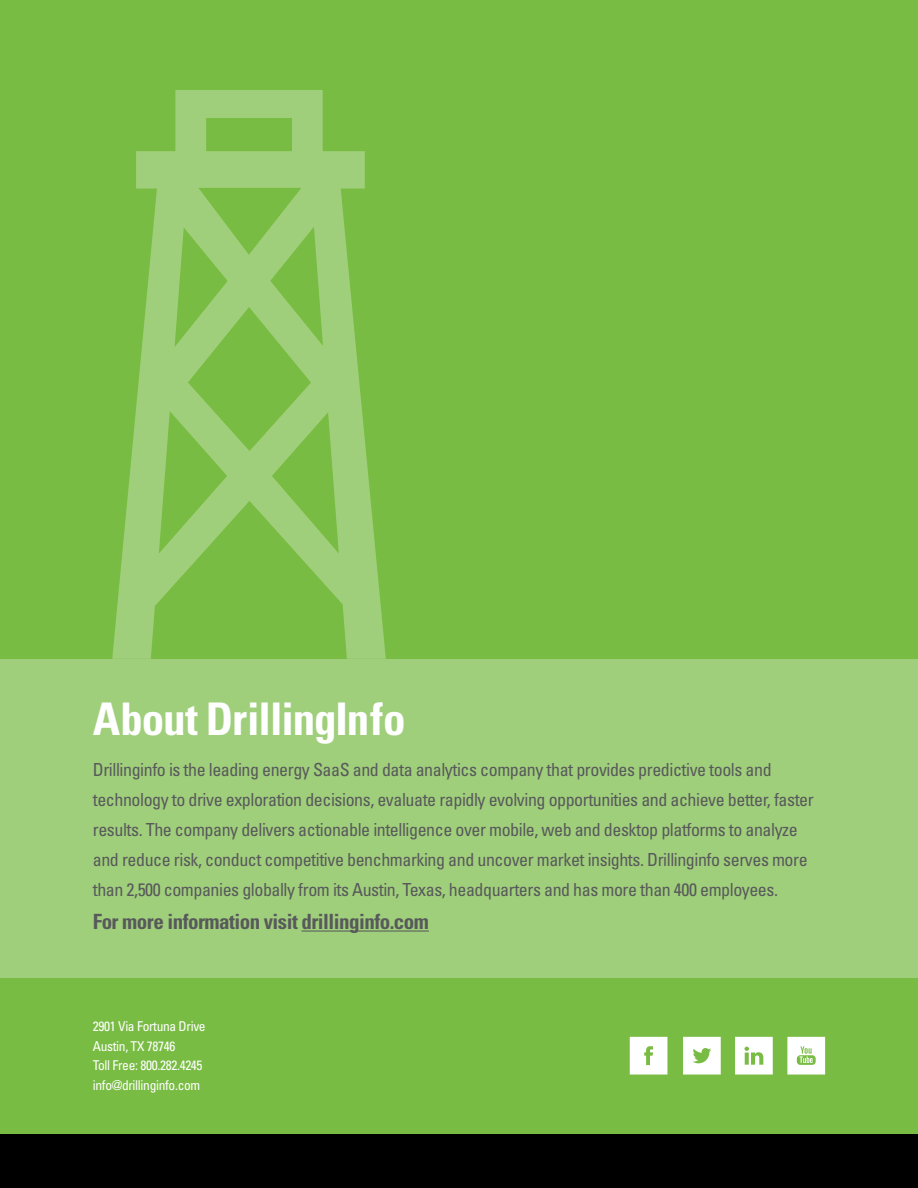
<style>
.page{position:relative;width:918px;height:1188px;background:#79bc43}
.page>*{position:absolute;margin:0;border:0;box-sizing:border-box;transform-origin:0 0}
.t1{font:700 condensed 45px "Univers LT Std";letter-spacing:-.025em;color:#fff}
.t2{font:700 condensed 21px "Univers LT Std";letter-spacing:-.025em;color:#58595b}
.t3{font:condensed 18px/30px "Univers LT Std";letter-spacing:-.025em;color:#58595b}
.t4{font:condensed 13.5px/19.5px "Univers LT Std";letter-spacing:-.025em;color:#fff}
</style>
<div class="page">
<div style="left:0;top:659px;width:918px;height:319px;background:#a0cf7b"></div>
<div style="left:0;top:1134px;width:918px;height:54px;background:#000"></div>
<hr style="left:301px;top:931px;width:128px;height:1px;background:#58595b">
<svg style="left:112px;top:90px;width:274px;height:569px"></svg>
<svg style="left:630px;top:1037px;width:37px;height:38px"></svg>
<svg style="left:683px;top:1037px;width:38px;height:38px"></svg>
<svg style="left:735px;top:1037px;width:38px;height:38px"></svg>
<svg style="left:787px;top:1037px;width:38px;height:38px"></svg>
<h1 class="t1" style="left:93px;top:691px;width:314px">About DrillingInfo</h1>
<p class="t3" style="left:93px;top:754px;width:722px">Drillinginfo is the leading energy SaaS and data analytics company that provides predictive tools and technology to drive exploration decisions, evaluate rapidly evolving opportunities and achieve better, faster results. The company delivers actionable intelligence over mobile, web and desktop platforms to analyze and reduce risk, conduct competitive benchmarking and uncover market insights. Drillinginfo serves more than 2,500 companies globally from its Austin, Texas, headquarters and has more than 400 employees.</p>
<p class="t2" style="left:93px;top:909px;width:338px">For more information visit drillinginfo.com</p>
<p class="t4" style="left:93px;top:1017px;width:114px">2901 Via Fortuna Drive<br>Austin, TX 78746<br>Toll Free: 800.282.4245 info@drillinginfo.com</p>
</div>
